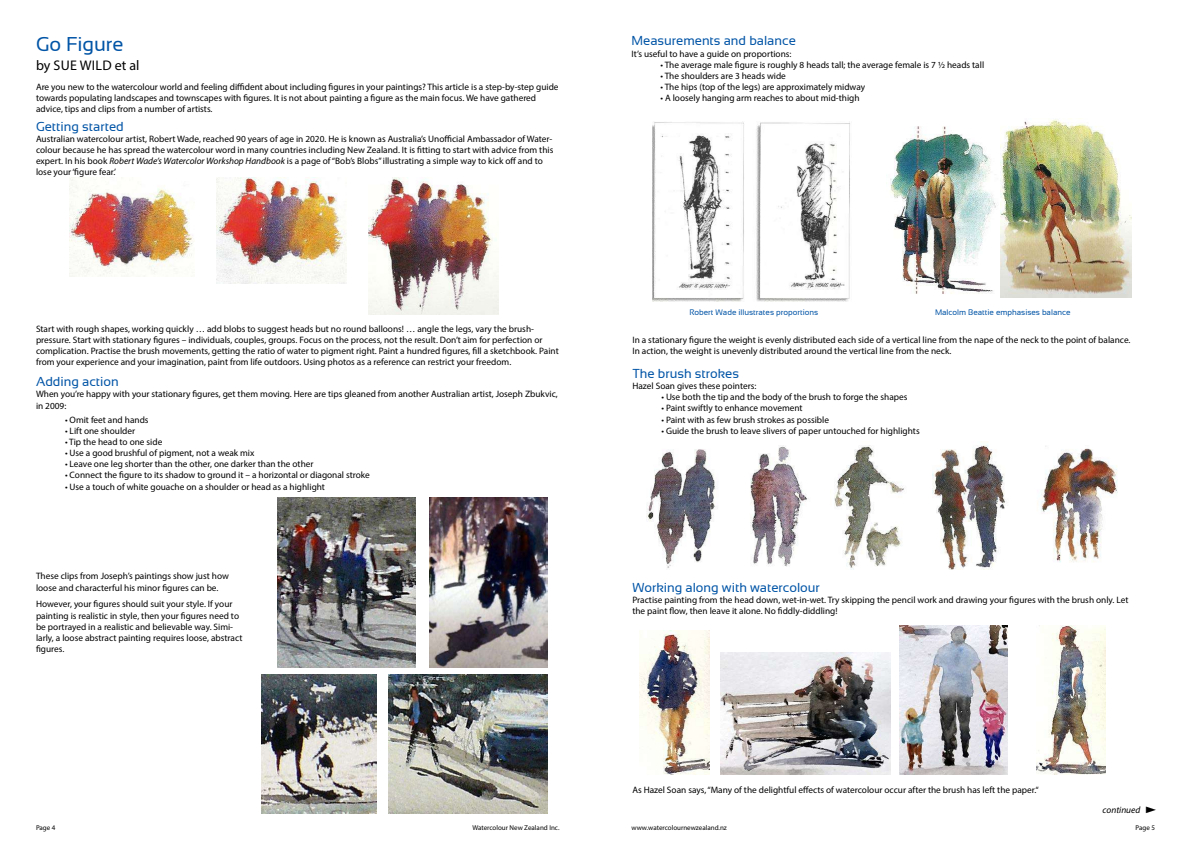
<style>
.page{position:relative;width:1191px;height:842px;background:#fff}
.page>*{position:absolute;margin:0;border:0;box-sizing:border-box;transform-origin:0 0}
.t1{font:20px "Sansation";color:#0054a6}
.t2{font:14px "Myriad Pro";color:#000}
.t3{font:13px "Sansation";color:#0054a6}
.t4{font:9.3px/11.2px "Myriad Pro";color:#000}
.t5{font:italic 9.3px "Myriad Pro";color:#000}
.t6{font:8px "Sansation";color:#0054a6}
.t7{font:7px "Myriad Pro";color:#000}
.t8{font:7px "Myriad Pro";color:#000101}
.s1{font-style:italic}
.s2{font-family:"Arial";font-style:normal}
</style>
<div class="page">
<img style="left:69px;top:178px;width:124px;height:98px">
<img style="left:217px;top:178px;width:129px;height:106px">
<img style="left:368px;top:178px;width:130px;height:137px">
<img style="left:262px;top:675px;width:115px;height:138px">
<img style="left:277px;top:497px;width:138px;height:170px">
<img style="left:389px;top:675px;width:158px;height:138px">
<img style="left:429px;top:497px;width:118px;height:170px">
<img style="left:653px;top:122px;width:197px;height:179px">
<img style="left:890px;top:119px;width:241px;height:179px">
<img style="left:646px;top:445px;width:162px;height:123px">
<img style="left:834px;top:445px;width:70px;height:123px">
<img style="left:933px;top:444px;width:184px;height:125px">
<img style="left:639px;top:630px;width:70px;height:145px">
<img style="left:720px;top:652px;width:170px;height:123px">
<img style="left:899px;top:626px;width:109px;height:149px">
<img style="left:1036px;top:626px;width:70px;height:149px">
<h1 class="t1" style="left:36px;top:32px;width:89px">Go Figure</h1>
<h2 class="t2" style="left:36px;top:57px;width:105px">by Sue Wild et al</h2>
<p class="t4" style="left:36px;top:81px;width:524px">Are you new to the watercolour world and feeling diffident about including figures in your paintings? This article is a step-by-step guide towards populating landscapes and townscapes with figures. It is not about painting a figure as the main focus. We have gathered advice, tips and clips from a number of artists.</p>
<h3 class="t3" style="left:36px;top:119px;width:89px">Getting started</h3>
<p class="t4" style="left:36px;top:133px;width:519px">Australian watercolour artist, Robert Wade, reached 90 years of age in 2020. He is known as Australia’s Unofficial Ambassador of Water&shy;colour because he has spread the watercolour word in many countries including New Zealand. It is fitting to start with advice from this expert. In his book <span class="s1">Robert Wade’s Watercolor Workshop Handbook</span> is a page of “Bob’s Blobs” illustrating a simple way to kick off and to lose your ‘figure fear.’</p>
<p class="t4" style="left:36px;top:323px;width:524px">Start with rough shapes, working quickly … add blobs to suggest heads but no round balloons! … angle the legs, vary the brush&shy;pressure. Start with stationary figures – individuals, couples, groups. Focus on the process, not the result. Don’t aim for perfection or complication. Practise the brush movements, getting the ratio of water to pigment right. Paint a hundred figures, fill a sketchbook. Paint from your experience and your imagination, paint from life outdoors. Using photos as a reference can restrict your freedom.</p>
<h3 class="t3" style="left:36px;top:374px;width:84px">Adding action</h3>
<p class="t4" style="left:36px;top:389px;width:523px">When you’re happy with your stationary figures, get them moving. Here are tips gleaned from another Australian artist, Joseph Zbukvic, in 2009:</p>
<p class="t4" style="left:65px;top:414px;width:85px">• Omit feet and hands</p>
<p class="t4" style="left:65px;top:425px;width:72px">• Lift one shoulder</p>
<p class="t4" style="left:65px;top:436px;width:99px">• Tip the head to one side</p>
<p class="t4" style="left:65px;top:447px;width:191px">• Use a good brushful of pigment, not a weak mix</p>
<p class="t4" style="left:65px;top:458px;width:250px">• Leave one leg shorter than the other, one darker than the other</p>
<p class="t4" style="left:65px;top:469px;width:306px">• Connect the figure to its shadow to ground it – a horizontal or diagonal stroke</p>
<p class="t4" style="left:65px;top:481px;width:261px">• Use a touch of white gouache on a shoulder or head as a highlight</p>
<p class="t4" style="left:36px;top:570px;width:194px">These clips from Joseph’s paintings show just how loose and characterful his minor figures can be.</p>
<p class="t4" style="left:36px;top:598px;width:208px">However, your figures should suit your style. If your painting is realistic in style, then your figures need to be portrayed in a realistic and believable way. Simi&shy;larly, a loose abstract painting requires loose, abstract figures.</p>
<h3 class="t3" style="left:631px;top:34px;width:166px">Measurements and balance</h3>
<p class="t4" style="left:631px;top:48px;width:161px">It’s useful to have a guide on proportions:</p>
<p class="t4" style="left:660px;top:59px;width:325px">• The average male figure is roughly 8 heads tall; the average female is 7 ½ heads tall</p>
<p class="t4" style="left:660px;top:70px;width:127px">• The shoulders are 3 heads wide</p>
<p class="t4" style="left:660px;top:81px;width:206px">• The hips (top of the legs) are approximately midway</p>
<p class="t4" style="left:660px;top:92px;width:200px">• A loosely hanging arm reaches to about mid-thigh</p>
<p class="t6" style="left:689px;top:308px;width:130px">Robert Wade illustrates proportions</p>
<p class="t6" style="left:935px;top:308px;width:137px">Malcolm Beattie emphasises balance</p>
<p class="t4" style="left:632px;top:334px;width:499px">In a stationary figure the weight is evenly distributed each side of a vertical line from the nape of the neck to the point of balance.<br>In action, the weight is unevenly distributed around the vertical line from the neck.</p>
<h3 class="t3" style="left:632px;top:366px;width:108px">The brush strokes</h3>
<p class="t4" style="left:632px;top:380px;width:125px">Hazel Soan gives these pointers:</p>
<p class="t4" style="left:661px;top:391px;width:247px">• Use both the tip and the body of the brush to forge the shapes</p>
<p class="t4" style="left:661px;top:403px;width:143px">• Paint swiftly to enhance movement</p>
<p class="t4" style="left:661px;top:414px;width:169px">• Paint with as few brush strokes as possible</p>
<p class="t4" style="left:661px;top:425px;width:260px">• Guide the brush to leave slivers of paper untouched for highlights</p>
<h3 class="t3" style="left:632px;top:580px;width:189px">Working along with watercolour</h3>
<p class="t4" style="left:632px;top:594px;width:497px">Practise painting from the head down, wet-in-wet. Try skipping the pencil work and drawing your figures with the brush only. Let the paint flow, then leave it alone. No fiddly-diddling!</p>
<p class="t4" style="left:632px;top:784px;width:408px">As Hazel Soan says, “Many of the delightful effects of watercolour occur after the brush has left the paper.“</p>
<p class="t5" style="left:1102px;top:804px;width:57px">continued <span class="s2">►</span></p>
<p class="t8" style="left:36px;top:823px;width:21px">Page 4</p>
<p class="t8" style="left:472px;top:823px;width:89px">Watercolour New Zealand Inc.</p>
<p class="t7" style="left:631px;top:823px;width:97px">www.watercolournewzealand.nz</p>
<p class="t7" style="left:1135px;top:823px;width:21px">Page 5</p>
</div>
